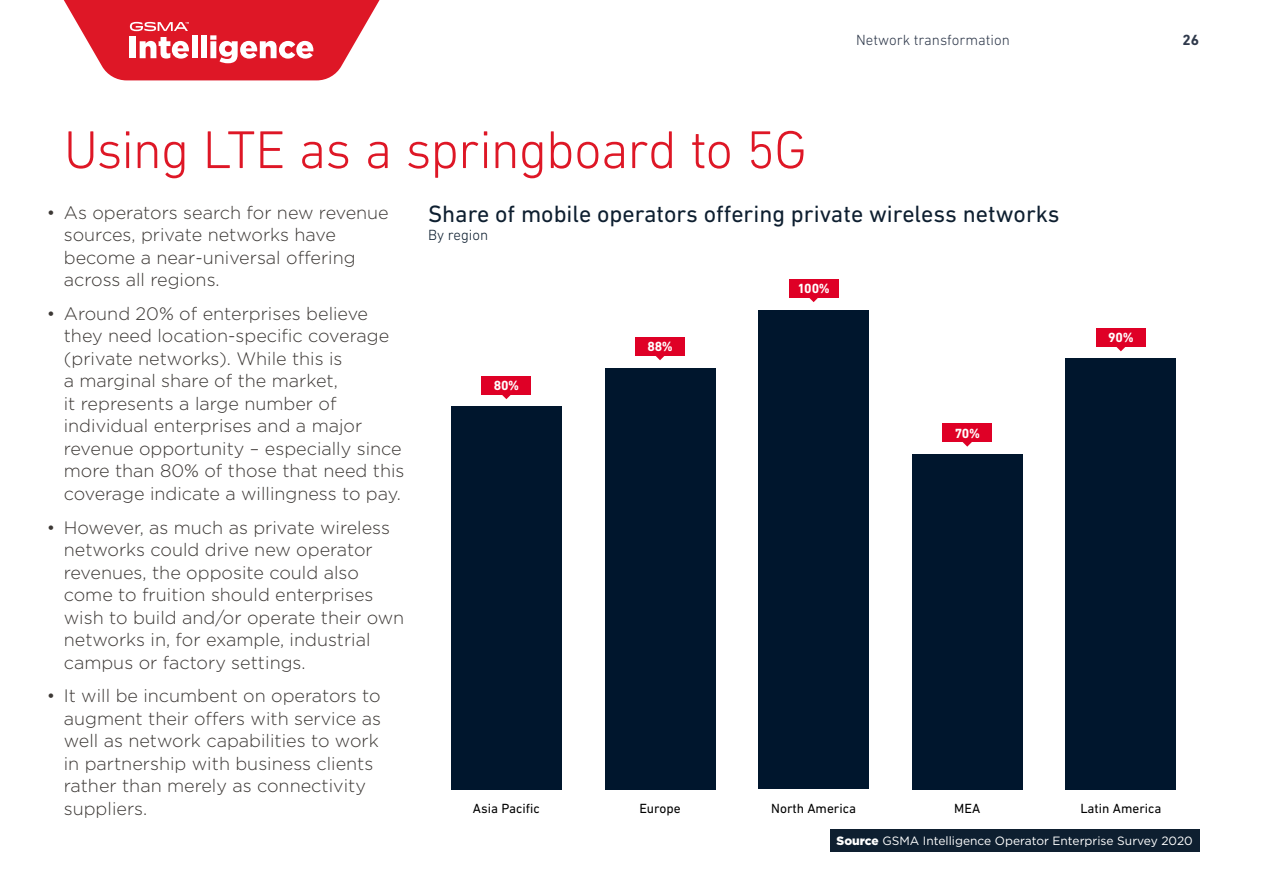
<style>
.page{position:relative;width:1263px;height:893px;background:#fff}
.page>*{position:absolute;margin:0;border:0;box-sizing:border-box;transform-origin:0 0}
.Slide_title{font:300 54px "DIN Next LT Pro";letter-spacing:-.02em;color:#de1726}
.Fig_title{font:24px "DIN Next LT Pro";color:#0e1f30}
.t1{font:300 18px/22.5px "Gotham";color:#3c3835}
.t2{font:300 15px "DIN Next LT Pro";color:#2f394b}
.Fig_units{font:300 15px "DIN Next LT Pro";color:#0e1f30}
.t3{font:700 15px "DIN Next LT Pro";color:#2f394b}
.t4{font:13.5px "DIN Next LT Pro";color:#000}
.t5{font:700 13.5px "DIN Next LT Pro";letter-spacing:-.015em;color:#fff}
.t6{font:12px "Gotham";color:#fff}
.s1{font-weight:900}
</style>
<div class="page">
<svg style="left:64px;top:0;width:315px;height:80px"></svg>
<div style="left:830px;top:829px;width:369px;height:23px;background:#0e1f30"></div>
<div style="left:451px;top:406px;width:111px;height:383px;background:#00162d"></div>
<div style="left:605px;top:368px;width:110px;height:421px;background:#00162d"></div>
<div style="left:758px;top:311px;width:111px;height:478px;background:#00162d"></div>
<div style="left:912px;top:454px;width:110px;height:335px;background:#00162d"></div>
<div style="left:1065px;top:358px;width:111px;height:431px;background:#00162d"></div>
<svg style="left:963px;top:442px;width:9px;height:5px"></svg>
<div style="left:942px;top:424px;width:50px;height:18px;background:#df0026"></div>
<svg style="left:1116px;top:347px;width:9px;height:4px"></svg>
<div style="left:1096px;top:328px;width:49px;height:19px;background:#df0026"></div>
<svg style="left:656px;top:356px;width:9px;height:4px"></svg>
<div style="left:635px;top:337px;width:50px;height:19px;background:#df0026"></div>
<svg style="left:502px;top:395px;width:9px;height:4px"></svg>
<div style="left:482px;top:376px;width:49px;height:19px;background:#df0026"></div>
<svg style="left:809px;top:298px;width:9px;height:4px"></svg>
<div style="left:789px;top:279px;width:49px;height:19px;background:#df0026"></div>
<p class="t2" style="left:856px;top:31px;width:155px">Network transformation</p>
<p class="t3" style="left:1182px;top:31px;width:18px">26</p>
<p class="Slide_title" style="left:64px;top:119px;width:745px">Using LTE as a springboard to 5G</p>
<p class="Fig_title" style="left:428px;top:200px;width:633px">Share of mobile operators offering private wireless networks</p>
<p class="Fig_units" style="left:428px;top:226px;width:62px">By region</p>
<p class="t1" style="left:64px;top:200px;width:327px;text-indent:-17px">• As operators search for new revenue sources, private networks have become a near-universal offering across all regions.</p>
<p class="t1" style="left:64px;top:302px;width:342px;text-indent:-17px">• Around 20% of enterprises believe they need location-specific coverage (private networks). While this is<br>a marginal share of the market,<br>it represents a large number of individual enterprises and a major revenue opportunity – especially since more than 80% of those that need this coverage indicate a willingness to pay.</p>
<p class="t1" style="left:64px;top:515px;width:342px;text-indent:-17px">• However, as much as private wireless networks could drive new operator revenues, the opposite could also come to fruition should enterprises wish to build and/or operate their own networks in, for example, industrial campus or factory settings.</p>
<p class="t1" style="left:64px;top:684px;width:319px;text-indent:-17px">• It will be incumbent on operators to augment their offers with service as well as network capabilities to work in partnership with business clients rather than merely as connectivity suppliers.</p>
<p class="t5" style="left:798px;top:281px;width:34px">100%</p>
<p class="t5" style="left:1108px;top:330px;width:27px">90%</p>
<p class="t5" style="left:647px;top:339px;width:27px">88%</p>
<p class="t5" style="left:494px;top:378px;width:27px">80%</p>
<p class="t5" style="left:955px;top:425px;width:27px">70%</p>
<p class="t4" style="left:473px;top:800px;width:68px">Asia Pacific</p>
<p class="t4" style="left:639px;top:800px;width:43px">Europe</p>
<p class="t4" style="left:771px;top:800px;width:86px">North America</p>
<p class="t4" style="left:954px;top:800px;width:27px">MEA</p>
<p class="t4" style="left:1080px;top:800px;width:83px">Latin America</p>
<p class="t6" style="left:836px;top:833px;width:358px"><span class="s1">Source</span> GSMA Intelligence Operator Enterprise Survey 2020</p>
</div>
